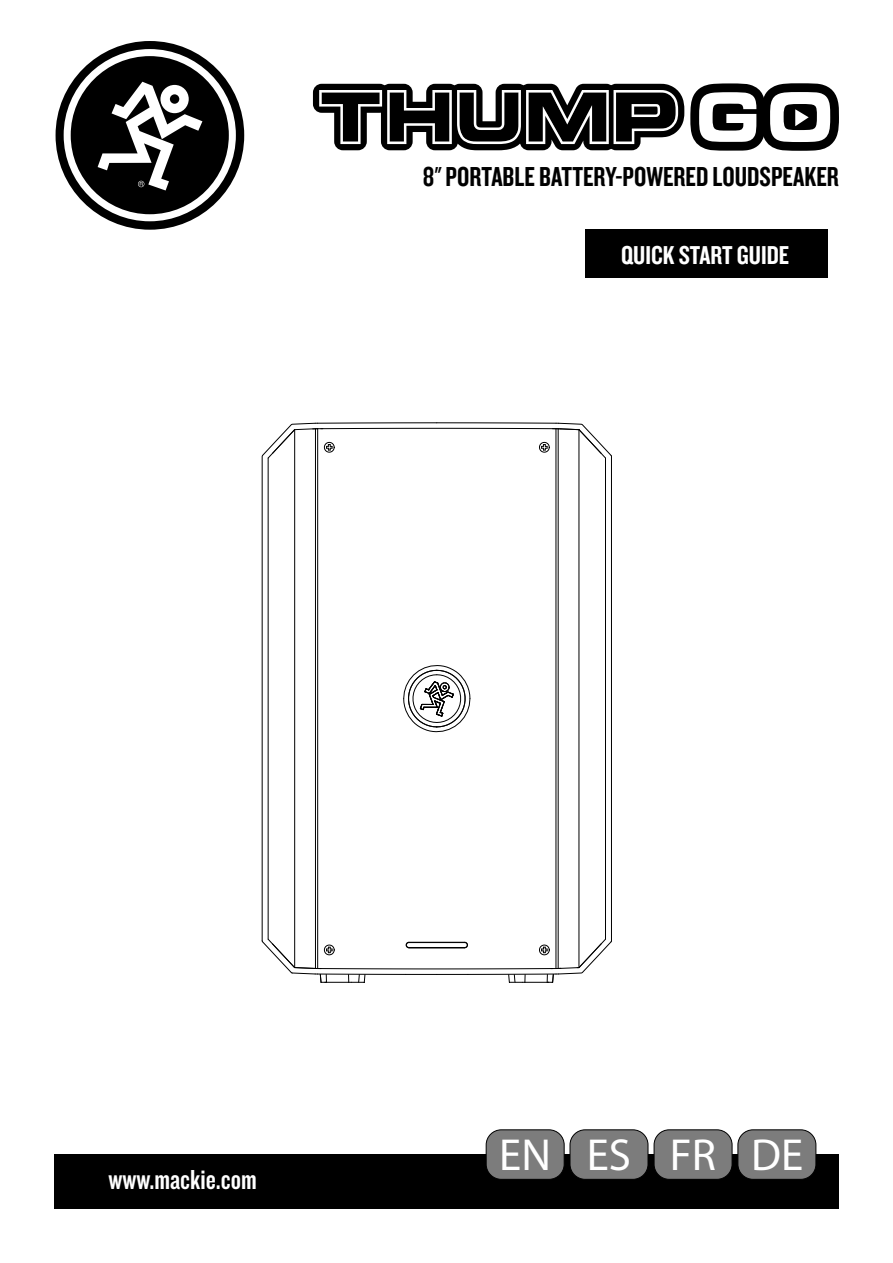
<style>
.page{position:relative;width:893px;height:1263px;background:#fff}
.page>*{position:absolute;margin:0;border:0;box-sizing:border-box;transform-origin:0 0}
.t1{font:45px "Myriad";color:#fff}
.t2{font:28.5px "Knockout 49 Liteweight";color:#000;scale:.96 1}
.t3{font:28.5px "Knockout 49 Liteweight";color:#fff}
.t4{font:26.85px "Knockout 49 Liteweight";color:#fff}
</style>
<div class="page">
<div style="left:56px;top:41px;width:188px;height:189px;background:#000;border-radius:50%"></div>
<svg style="left:64px;top:49px;width:172px;height:172px"></svg>
<div style="left:54px;top:1154px;width:785px;height:55px;background:#000"></div>
<div style="left:486px;top:1130px;width:78px;height:49px;background:#7c7c7c;border-radius:15px"></div>
<div style="left:486px;top:1129px;width:78px;height:50px;border:1px solid #000;border-radius:15px"></div>
<div style="left:570px;top:1130px;width:78px;height:49px;background:#7c7c7c;border-radius:15px"></div>
<div style="left:570px;top:1129px;width:78px;height:50px;border:1px solid #000;border-radius:15px"></div>
<div style="left:654px;top:1130px;width:78px;height:49px;background:#7c7c7c;border-radius:15px"></div>
<div style="left:654px;top:1129px;width:78px;height:50px;border:1px solid #000;border-radius:15px"></div>
<div style="left:738px;top:1130px;width:78px;height:49px;background:#7c7c7c;border-radius:15px"></div>
<div style="left:738px;top:1129px;width:78px;height:50px;border:1px solid #000;border-radius:15px"></div>
<div style="left:585px;top:230px;width:242px;height:48px;background:#000"></div>
<svg style="left:262px;top:422px;width:350px;height:561px"></svg>
<svg style="left:690px;top:83px;width:149px;height:68px"></svg>
<svg style="left:313px;top:84px;width:371px;height:66px"></svg>
<p class="t2" style="left:423px;top:158px;width:435px">8" PORTABLE BATTERY-POWERED LOUDSPEAKER</p>
<p class="t4" style="left:621px;top:238px;width:170px">QUICK START GUIDE</p>
<p class="t3" style="left:108px;top:1161px;width:150px">www.mackie.com</p>
<h1 class="t1" style="left:499px;top:1132px;width:305px">EN ES FR DE</h1>
</div>
